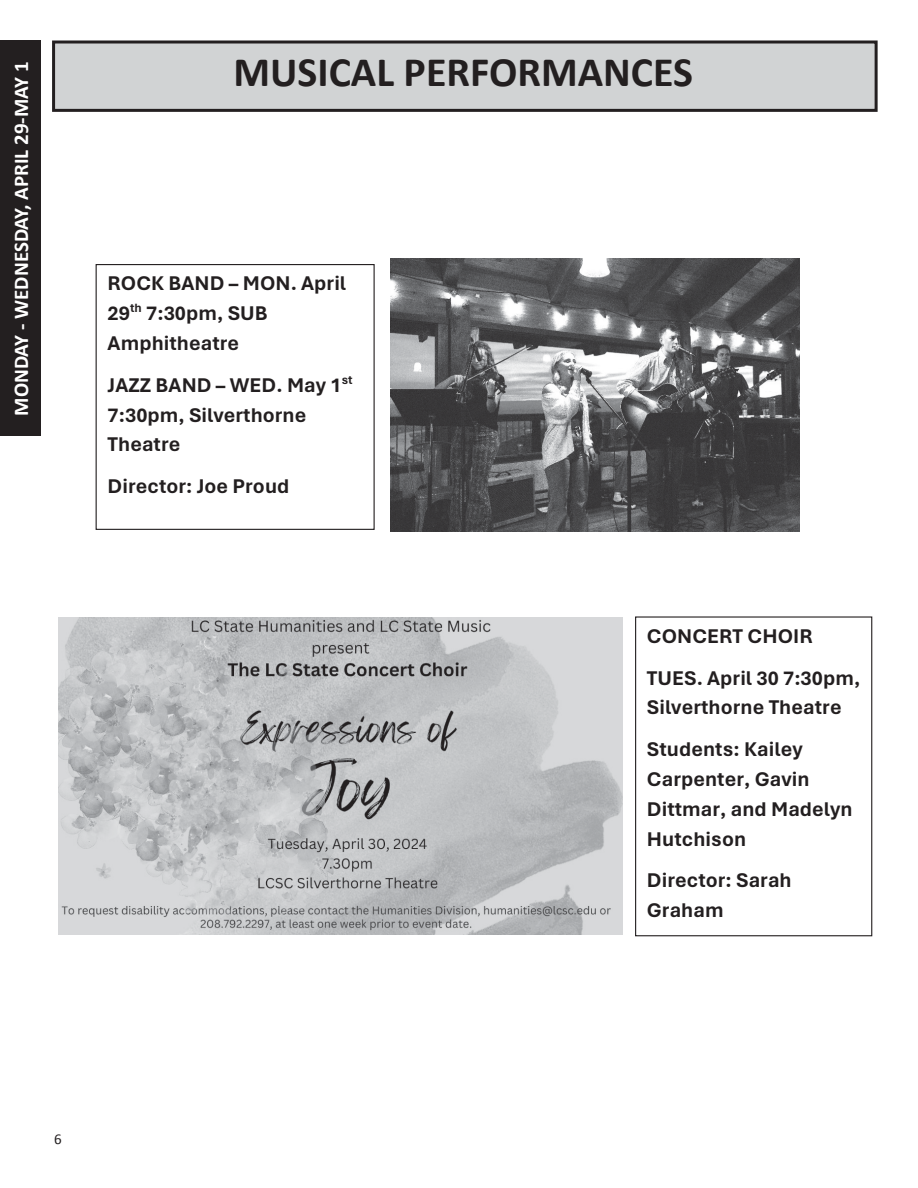
<style>
.page{position:relative;width:918px;height:1188px;background:#fff}
.page>*{position:absolute;margin:0;border:0;box-sizing:border-box;transform-origin:0 0}
.t1{font:700 42px "Calibri";color:#231f20}
.t2{font:700 21px "Calibri";color:#fff}
.t3{font:700 20.85px/29.8px "Aptos";letter-spacing:.005em;color:#231f20}
.t4{font:15px "Calibri";color:#231f20}
</style>
<div class="page">
<div style="left:0;top:40px;width:40px;height:396px;background:#231f20"></div>
<img style="left:390px;top:259px;width:409px;height:272px">
<div style="left:96px;top:264px;width:279px;height:266px;border:1px solid #231f20"></div>
<div style="left:635px;top:616px;width:237px;height:320px;border:1px solid #231f20"></div>
<img style="left:58px;top:617px;width:564px;height:318px">
<div style="left:54px;top:42px;width:822px;height:68px;background:#d1d3d4"></div>
<div style="left:52px;top:40px;width:826px;height:72px;border:3px solid #231f20"></div>
<p class="t2" style="left:8px;top:416px;width:356px;rotate:-90deg">MONDAY - WEDNESDAY, APRIL 29-MAY 1</p>
<p class="t1" style="left:234px;top:45px;width:461px">MUSICAL PERFORMANCES</p>
<p class="t3" style="left:108px;top:268px;width:240px">ROCK BAND – MON. April<br>29<sup>th</sup> 7:30pm, SUB<br>Amphitheatre</p>
<p class="t3" style="left:108px;top:369px;width:247px">JAZZ BAND – WED. May 1<sup>st<br></sup>7:30pm, Silverthorne<br>Theatre</p>
<p class="t3" style="left:108px;top:471px;width:183px">Director: Joe Proud</p>
<p class="t3" style="left:647px;top:614px;width:215px;line-height:42.2px">CONCERT CHOIR<br>TUES. April 30 7:30pm,</p>
<p class="t3" style="left:647px;top:686px;width:196px;line-height:41.7px">Silverthorne Theatre<br>Students: Kailey</p>
<p class="t3" style="left:647px;top:763px;width:207px">Carpenter, Gavin<br>Dittmar, and Madelyn<br>Hutchison</p>
<p class="t3" style="left:647px;top:865px;width:146px">Director: Sarah<br>Graham</p>
<p class="t4" style="left:54px;top:1129px;width:9px">6</p>
</div>
